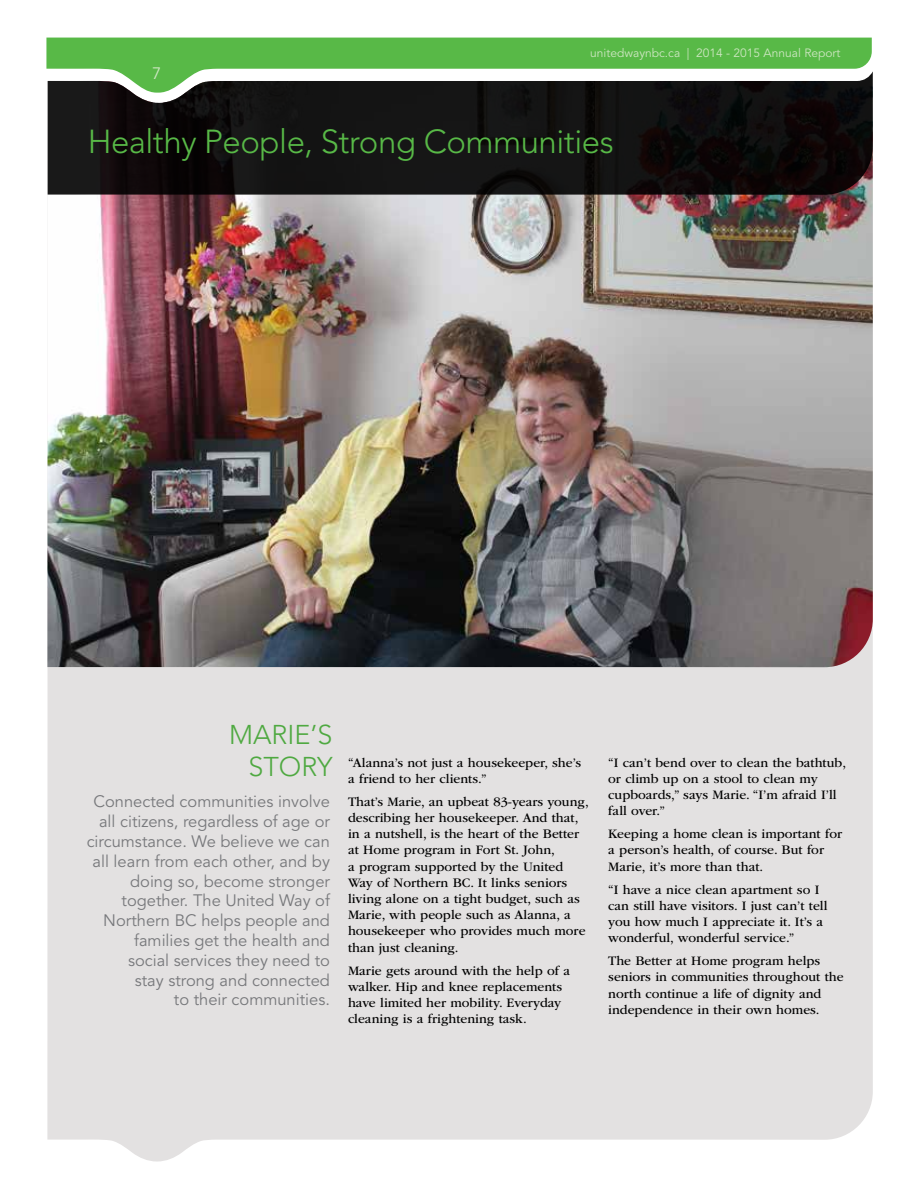
<style>
.page{position:relative;width:918px;height:1188px;background:#fff}
.page>*{position:absolute;margin:0;border:0;box-sizing:border-box;transform-origin:0 0}
.t1{font:300 33px "Avenir LT Std";letter-spacing:-.015em;color:#58b947}
.t2{font:300 27px/31.5px "Avenir LT Std";color:#4fa941;text-align:right}
.t3{font:16.5px/19.8px "Avenir LT Std";color:#77787b;text-align:right}
.t4{font:16.5px "Avenir LT Std";color:#cde6c1}
.t5{font:13.5px/16.2px "ITC Garamond Std";color:#000}
.t6{font:12px "Avenir LT Std";color:#cde6c1}
</style>
<div class="page">
<div style="left:47px;top:667px;width:826px;height:495px;background:#e3e1e1"></div>
<img style="left:47px;top:93px;width:826px;height:574px">
<svg style="left:48px;top:72px;width:825px;height:123px;background:#131111"></svg>
<svg style="left:46px;top:38px;width:826px;height:55px;fill:#58b947"></svg>
<p class="t4" style="left:152px;top:64px;width:11px">7</p>
<p class="t6" style="left:590px;top:46px;width:252px">unitedwaynbc.ca | 2014 - 2015 Annual Report</p>
<h1 class="t1" style="left:88px;top:122px;width:527px">Healthy People, Strong Communities</h1>
<h2 class="t2" style="left:229px;top:719px;width:105px">MARIE’S<br>STORY</h2>
<p class="t3" style="left:87px;top:792px;width:245px">Connected communities involve all citizens, regardless of age or circumstance. We believe we can all learn from each other, and by doing so, become stronger together. The United Way of<br>Northern BC helps people and families get the health and<br>social services they need to<br>stay strong and connected<br>to their communities.</p>
<p class="t5" style="left:348px;top:754px;width:235px">“Alanna’s not just a housekeeper, she’s a friend to her clients.”</p>
<p class="t5" style="left:348px;top:794px;width:242px">That’s Marie, an upbeat 83-years young, describing her housekeeper. And that, in a nutshell, is the heart of the Better at Home program in Fort St. John,<br>a program supported by the United Way of Northern BC. It links seniors living alone on a tight budget, such as Marie, with people such as Alanna, a housekeeper who provides much more than just cleaning.</p>
<p class="t5" style="left:348px;top:962px;width:224px">Marie gets around with the help of a walker. Hip and knee replacements have limited her mobility. Everyday cleaning is a frightening task.</p>
<p class="t5" style="left:608px;top:754px;width:239px">“I can’t bend over to clean the bathtub, or climb up on a stool to clean my cupboards,” says Marie. “I’m afraid I’ll fall over.”</p>
<p class="t5" style="left:608px;top:826px;width:235px">Keeping a home clean is important for a person’s health, of course. But for<br>Marie, it’s more than that.</p>
<p class="t5" style="left:608px;top:881px;width:221px">“I have a nice clean apartment so I can still have visitors. I just can’t tell you how much I appreciate it. It’s a wonderful, wonderful service.”</p>
<p class="t5" style="left:608px;top:953px;width:237px">The Better at Home program helps seniors in communities throughout the north continue a life of dignity and independence in their own homes.</p>
</div>
